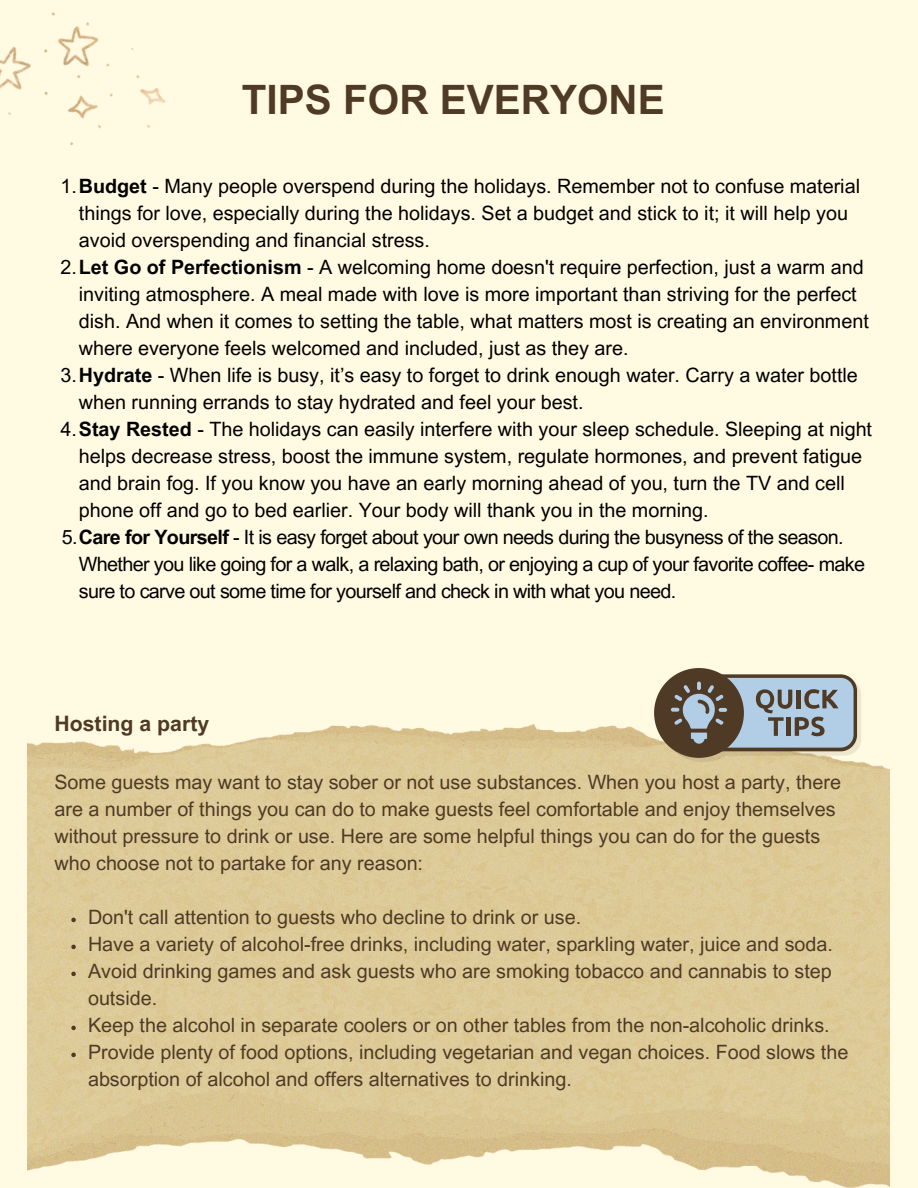
<style>
.page{position:relative;width:918px;height:1188px;background:#fffae1}
.page>*{position:absolute;margin:0;border:0;box-sizing:border-box;transform-origin:0 0}
.t1{font:700 40.5px "Arial MT Pro";color:#4f3a25}
.t2{font:700 21.3px "Arial MT Pro";color:#4f3a25}
.t3{font:19.8px/27px "Arial MT Pro";color:#000}
.t4{font:19.8px/27px "Arial MT Pro";color:#4f3a25}
.t5{font:19.8px/27px "Arial MT Pro";letter-spacing:-.03em;color:#000}
.s1{font-weight:700}
</style>
<div class="page">
<img style="left:0;top:12px;width:166px;height:134px">
<img style="left:28px;top:725px;width:862px;height:463px">
<svg style="left:71px;top:918px;width:5px;height:4px"></svg>
<svg style="left:71px;top:945px;width:5px;height:4px"></svg>
<svg style="left:71px;top:972px;width:5px;height:4px"></svg>
<svg style="left:71px;top:1026px;width:5px;height:4px"></svg>
<svg style="left:71px;top:1053px;width:5px;height:4px"></svg>
<svg style="left:654px;top:668px;width:207px;height:94px;background:#979892"></svg>
<p class="t1" style="left:242px;top:85px;width:425px">TIPS FOR EVERYONE</p>
<p class="t3" style="left:79px;top:175px;width:783px;text-indent:-18px">1.<span class="s1">Budget</span> - Many people overspend during the holidays. Remember not to confuse material things for love, especially during the holidays. Set a budget and stick to it; it will help you avoid overspending and financial stress.</p>
<p class="t3" style="left:79px;top:256px;width:791px;text-indent:-18px">2.<span class="s1">Let Go of Perfectionism</span> - A welcoming home doesn't require perfection, just a warm and inviting atmosphere. A meal made with love is more important than striving for the perfect dish. And when it comes to setting the table, what matters most is creating an environment where everyone feels welcomed and included, just as they are.</p>
<p class="t3" style="left:79px;top:364px;width:780px;text-indent:-18px">3.<span class="s1">Hydrate</span> - When life is busy, it’s easy to forget to drink enough water. Carry a water bottle when running errands to stay hydrated and feel your best.</p>
<p class="t3" style="left:79px;top:418px;width:795px;text-indent:-18px">4.<span class="s1">Stay Rested</span> - The holidays can easily interfere with your sleep schedule. Sleeping at night helps decrease stress, boost the immune system, regulate hormones, and prevent fatigue and brain fog. If you know you have an early morning ahead of you, turn the TV and cell phone off and go to bed earlier. Your body will thank you in the morning.</p>
<p class="t5" style="left:79px;top:526px;width:788px;text-indent:-17px">5.<span class="s1">Care for Yourself</span> - It is easy forget about your own needs during the busyness of the season.<br>Whether you like going for a walk, a relaxing bath, or enjoying a cup of your favorite coffee- make sure to carve out some time for yourself and check in with what you need.</p>
<p class="t2" style="left:54px;top:715px;width:156px">Hosting a party</p>
<p class="t4" style="left:54px;top:771px;width:788px">Some guests may want to stay sober or not use substances. When you host a party, there are a number of things you can do to make guests feel comfortable and enjoy themselves without pressure to drink or use. Here are some helpful things you can do for the guests who choose not to partake for any reason:</p>
<p class="t4" style="left:88px;top:906px;width:495px">Don't call attention to guests who decline to drink or use.</p>
<p class="t4" style="left:88px;top:933px;width:746px">Have a variety of alcohol-free drinks, including water, sparkling water, juice and soda.</p>
<p class="t4" style="left:88px;top:960px;width:745px">Avoid drinking games and ask guests who are smoking tobacco and cannabis to step outside.</p>
<p class="t4" style="left:88px;top:1014px;width:743px">Keep the alcohol in separate coolers or on other tables from the non-alcoholic drinks.</p>
<p class="t4" style="left:88px;top:1041px;width:762px">Provide plenty of food options, including vegetarian and vegan choices. Food slows the absorption of alcohol and offers alternatives to drinking.</p>
</div>
